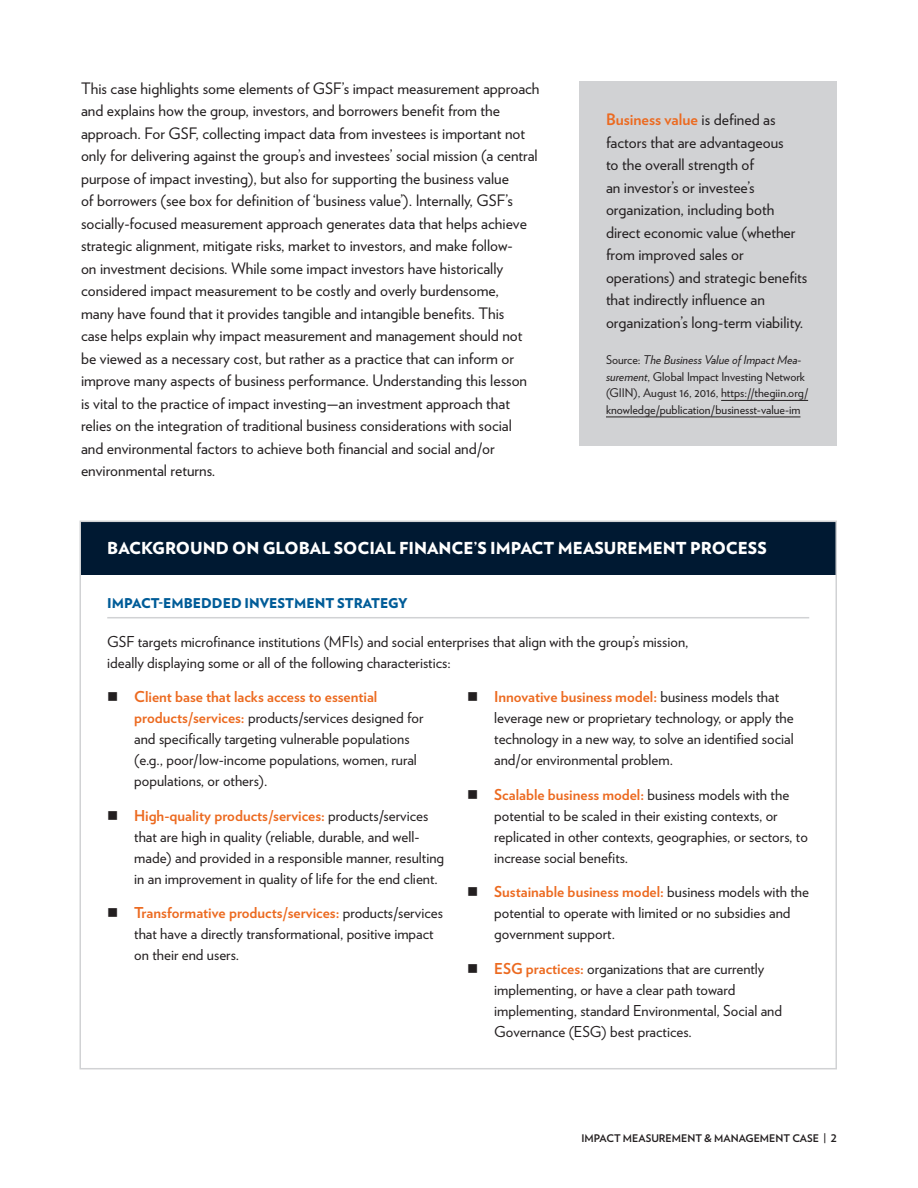
<style>
.page{position:relative;width:918px;height:1188px;background:#fff}
.page>*{position:absolute;margin:0;border:0;box-sizing:border-box;transform-origin:0 0}
.header_3{font:900 16.5px "Verlag";color:#fff}
.body_1{font:15.75px/22.5px "Verlag";color:#231f20}
.body_2{font:15px/21px "Verlag";color:#231f20}
.header_4{font:900 13.5px "Verlag";color:#005c98}
.source{font:12px/16.5px "Verlag";color:#231f20}
.t1{font:700 10.5px "Verlag";color:#231f20}
.s1{font-weight:700;color:#ec6a20}
.s2{font-style:italic}
</style>
<div class="page">
<div style="left:579px;top:81px;width:258px;height:365px;background:#d1d2d4"></div>
<hr style="left:721px;top:400px;width:87px;height:1px;background:#231f20">
<hr style="left:606px;top:417px;width:195px;height:1px;background:#231f20">
<div style="left:80px;top:521px;width:756px;height:53px;background:#001932"></div>
<hr style="left:107px;top:617px;width:702px;height:1px;background:#d1d2d4">
<p class="body_1" style="left:81px;top:76px;width:460px">This case highlights some elements of GSF’s impact measurement approach and explains how the group, investors, and borrowers benefit from the approach. For GSF, collecting impact data from investees is important not only for delivering against the group’s and investees’ social mission (a central purpose of impact investing), but also for supporting the business value<br>of borrowers (see box for definition of ‘business value’). Internally, GSF’s socially-focused measurement approach generates data that helps achieve strategic alignment, mitigate risks, market to investors, and make follow-<br>on investment decisions. While some impact investors have historically considered impact measurement to be costly and overly burdensome,<br>many have found that it provides tangible and intangible benefits. This<br>case helps explain why impact measurement and management should not be viewed as a necessary cost, but rather as a practice that can inform or improve many aspects of business performance. Understanding this lesson is vital to the practice of impact investing—an investment approach that relies on the integration of traditional business considerations with social<br>and environmental factors to achieve both financial and social and/or environmental returns.</p>
<p class="body_1" style="left:606px;top:107px;width:203px"><span class="s1">Business value</span> is defined as factors that are advantageous<br>to the overall strength of<br>an investor’s or investee’s organization, including both direct economic value (whether from improved sales or operations) and strategic benefits that indirectly influence an organization’s long-term viability.</p>
<p class="source" style="left:606px;top:351px;width:204px">Source: <span class="s2">The Business Value of Impact Mea&shy;surement</span>, Global Impact Investing Network (GIIN), August 16, 2016, https://thegiin.org/ knowledge/publication/businesst-value-im</p>
<p class="header_3" style="left:107px;top:535px;width:661px">BACKGROUND ON GLOBAL SOCIAL FINANCE’S IMPACT MEASUREMENT PROCESS</p>
<p class="header_4" style="left:107px;top:592px;width:302px">IMPACT-EMBEDDED INVESTMENT STRATEGY</p>
<p class="body_2" style="left:107px;top:630px;width:583px">GSF targets microfinance institutions (MFIs) and social enterprises that align with the group’s mission, ideally displaying some or all of the following characteristics:</p>
<p class="body_2" style="left:134px;top:685px;width:291px"><span class="s1">Client base that lacks access to essential products/services:</span> products/services designed for and specifically targeting vulnerable populations (e.g., poor/low-income populations, women, rural populations, or others).</p>
<p class="body_2" style="left:134px;top:804px;width:311px"><span class="s1">High-quality products/services:</span> products/services that are high in quality (reliable, durable, and well&shy;made) and provided in a responsible manner, resulting in an improvement in quality of life for the end client.</p>
<p class="body_2" style="left:134px;top:901px;width:310px"><span class="s1">Transformative products/services:</span> products/services that have a directly transformational, positive impact on their end users.</p>
<p class="body_2" style="left:494px;top:685px;width:301px"><span class="s1">Innovative business model:</span> business models that leverage new or proprietary technology, or apply the technology in a new way, to solve an identified social and/or environmental problem.</p>
<p class="body_2" style="left:494px;top:783px;width:315px"><span class="s1">Scalable business model:</span> business models with the potential to be scaled in their existing contexts, or replicated in other contexts, geographies, or sectors, to increase social benefits.</p>
<p class="body_2" style="left:494px;top:880px;width:316px"><span class="s1">Sustainable business model:</span> business models with the potential to operate with limited or no subsidies and government support.</p>
<p class="body_2" style="left:494px;top:957px;width:289px"><span class="s1">ESG practices:</span> organizations that are currently implementing, or have a clear path toward implementing, standard Environmental, Social and Governance (ESG) best practices.</p>
<p class="t1" style="left:581px;top:1130px;width:257px">IMPACT MEASUREMENT &amp; MANAGEMENT CASE | 2</p>
</div>
